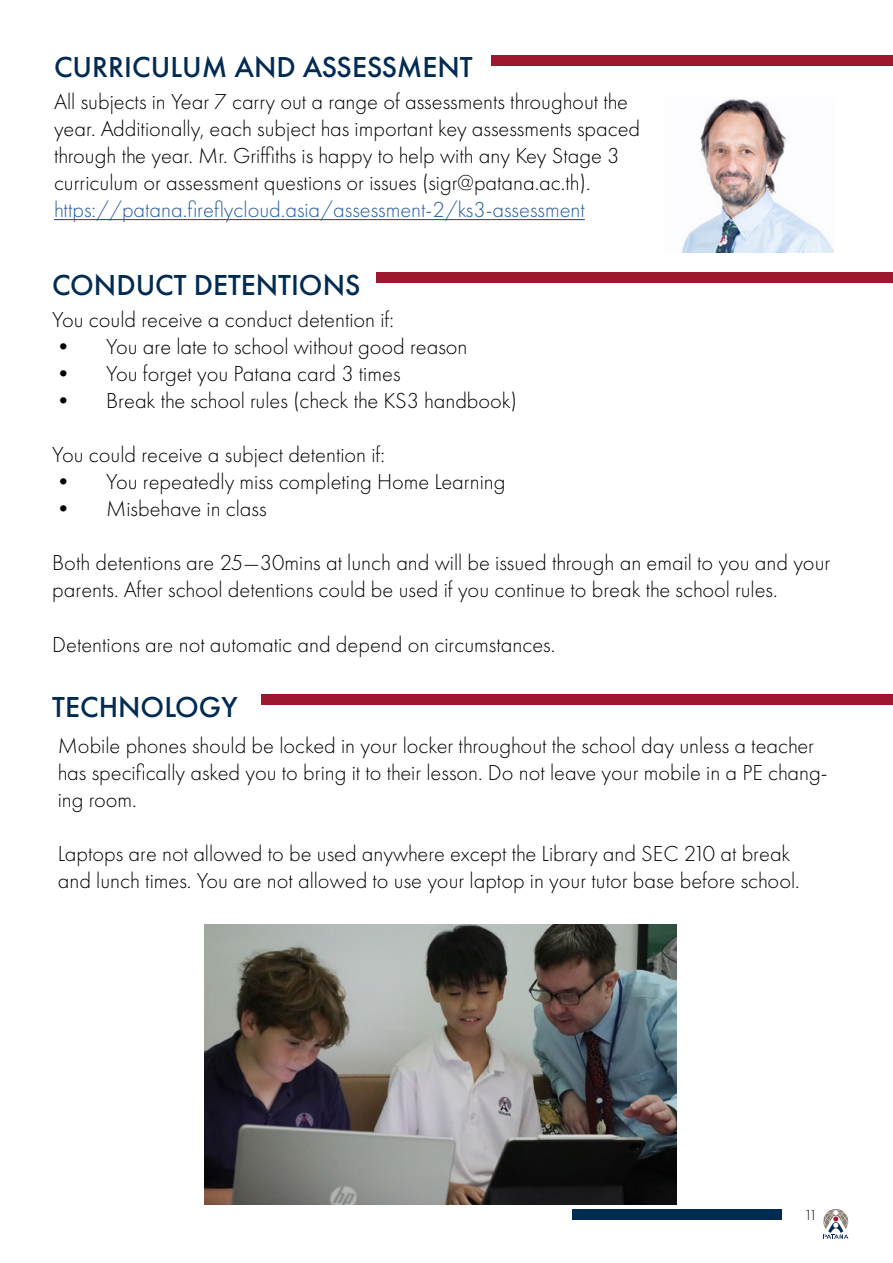
<style>
.page{position:relative;width:893px;height:1263px;background:#fff}
.page>*{position:absolute;margin:0;border:0;box-sizing:border-box;transform-origin:0 0}
.t1{font:500 30px "Futura PT";color:#002b53}
.t2{font:300 22.5px/27px "Futura PT";color:#000}
.t3{font:300 22.5px "Futura PT";color:#275b9b}
.t4{font:300 15px "Futura PT";color:#000}
</style>
<div class="page">
<div style="left:572px;top:1209px;width:209px;height:10px;background:#002b53"></div>
<svg style="left:823px;top:1209px;width:25px;height:30px"></svg>
<hr style="left:54px;top:219px;width:531px;height:1px;background:#275b9b">
<img style="left:682px;top:99px;width:151px;height:153px">
<img style="left:204px;top:925px;width:473px;height:279px">
<div style="left:492px;top:55px;width:401px;height:10px;background:#9d182f"></div>
<div style="left:376px;top:272px;width:517px;height:10px;background:#9d182f"></div>
<div style="left:262px;top:694px;width:631px;height:11px;background:#9d182f"></div>
<h1 class="t1" style="left:54px;top:49px;width:420px">CURRICULUM AND ASSESSMENT</h1>
<p class="t2" style="left:54px;top:88px;width:588px">All subjects in Year 7 carry out a range of assessments throughout the year. Additionally, each subject has important key assessments spaced through the year. Mr. Griffiths is happy to help with any Key Stage 3 curriculum or assessment questions or issues (sigr@patana.ac.th).</p>
<p class="t3" style="left:54px;top:197px;width:532px">https://patana.fireflycloud.asia/assessment-2/ks3-assessment</p>
<h1 class="t1" style="left:52px;top:267px;width:310px">CONDUCT DETENTIONS</h1>
<p class="t2" style="left:52px;top:307px;width:343px">You could receive a conduct detention if:</p>
<p class="t2" style="left:52px;top:334px;width:417px">• You are late to school without good reason</p>
<p class="t2" style="left:52px;top:361px;width:350px">• You forget you Patana card 3 times</p>
<p class="t2" style="left:52px;top:388px;width:466px">• Break the school rules (check the KS3 handbook)</p>
<p class="t2" style="left:52px;top:442px;width:334px">You could receive a subject detention if:</p>
<p class="t2" style="left:52px;top:469px;width:455px">• You repeatedly miss completing Home Learning</p>
<p class="t2" style="left:52px;top:496px;width:216px">• Misbehave in class</p>
<p class="t2" style="left:52px;top:550px;width:780px">Both detentions are 25—30mins at lunch and will be issued through an email to you and your parents. After school detentions could be used if you continue to break the school rules.</p>
<p class="t2" style="left:52px;top:631px;width:504px">Detentions are not automatic and depend on circumstances.</p>
<h1 class="t1" style="left:52px;top:689px;width:187px">TECHNOLOGY</h1>
<p class="t2" style="left:58px;top:732px;width:771px">Mobile phones should be locked in your locker throughout the school day unless a teacher has specifically asked you to bring it to their lesson. Do not leave your mobile in a PE chang&shy;ing room.</p>
<p class="t2" style="left:58px;top:840px;width:743px">Laptops are not allowed to be used anywhere except the Library and SEC 210 at break and lunch times. You are not allowed to use your laptop in your tutor base before school.</p>
<p class="t4" style="left:804px;top:1207px;width:15px">11</p>
</div>
